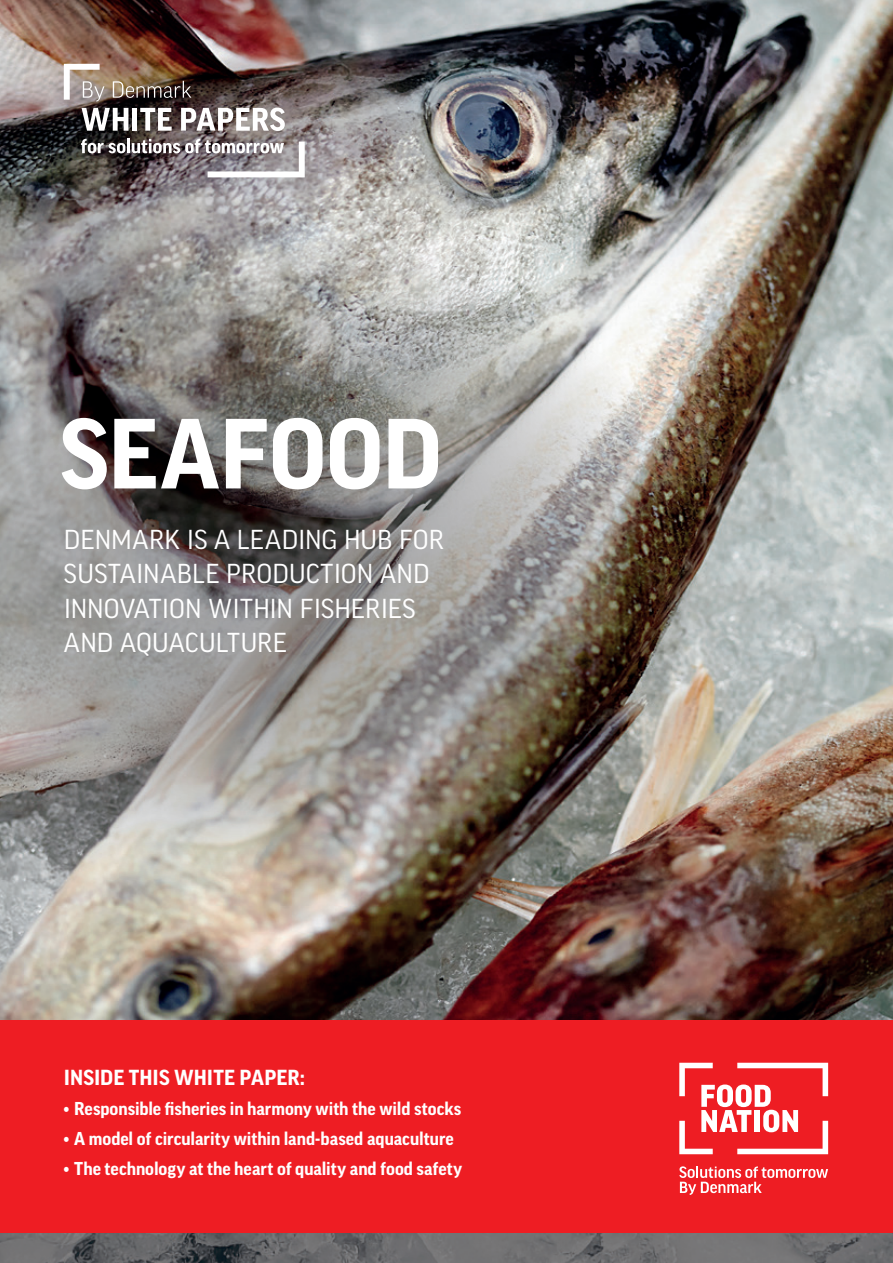
<style>
.page{position:relative;width:893px;height:1263px;background:#fff}
.page>*{position:absolute;margin:0;border:0;box-sizing:border-box;transform-origin:0 0}
.t1{font:700 96px "Good Pro";letter-spacing:-.005em;color:#fff}
.t2{font:26.4px/34.5px "Good Pro";color:#fff}
.t3{font:700 21px "Good Pro";letter-spacing:.005em;color:#fff}
.t4{font:700 18px "Good Pro";color:#fff}
</style>
<div class="page">
<img style="left:0;top:0;width:893px;height:1020px">
<img style="left:0;top:230px;width:709px;height:665px">
<svg style="left:113px;top:81px;width:78px;height:17px"></svg>
<svg style="left:82px;top:108px;width:46px;height:23px"></svg>
<hr style="left:133px;top:108px;width:4px;height:23px;background:#fff">
<svg style="left:140px;top:108px;width:32px;height:23px"></svg>
<svg style="left:181px;top:108px;width:104px;height:23px"></svg>
<svg style="left:81px;top:139px;width:44px;height:14px"></svg>
<hr style="left:127px;top:138px;width:3px;height:15px;background:#fff">
<svg style="left:64px;top:64px;width:40px;height:37px"></svg>
<svg style="left:132px;top:139px;width:173px;height:38px"></svg>
<svg style="left:0;top:1233px;width:893px;height:30px;background:#69696b"></svg>
<div style="left:0;top:1020px;width:893px;height:213px;background:#ee1d23"></div>
<svg style="left:679px;top:1063px;width:149px;height:91px"></svg>
<svg style="left:679px;top:1166px;width:149px;height:29px"></svg>
<h1 class="t1" style="left:60px;top:400px;width:384px">SEAFOOD</h1>
<h2 class="t2" style="left:64px;top:522px;width:382px">DENMARK IS A LEADING HUB FOR<br>SUSTAINABLE PRODUCTION AND<br>INNOVATION WITHIN FISHERIES<br>AND AQUACULTURE</h2>
<p class="t3" style="left:64px;top:1066px;width:242px">INSIDE THIS WHITE PAPER:</p>
<p class="t4" style="left:64px;top:1099px;width:399px">• Responsible fisheries in harmony with the wild stocks</p>
<p class="t4" style="left:64px;top:1129px;width:392px">• A model of circularity within land-based aquaculture</p>
<p class="t4" style="left:64px;top:1159px;width:400px">• The technology at the heart of quality and food safety</p>
</div>
